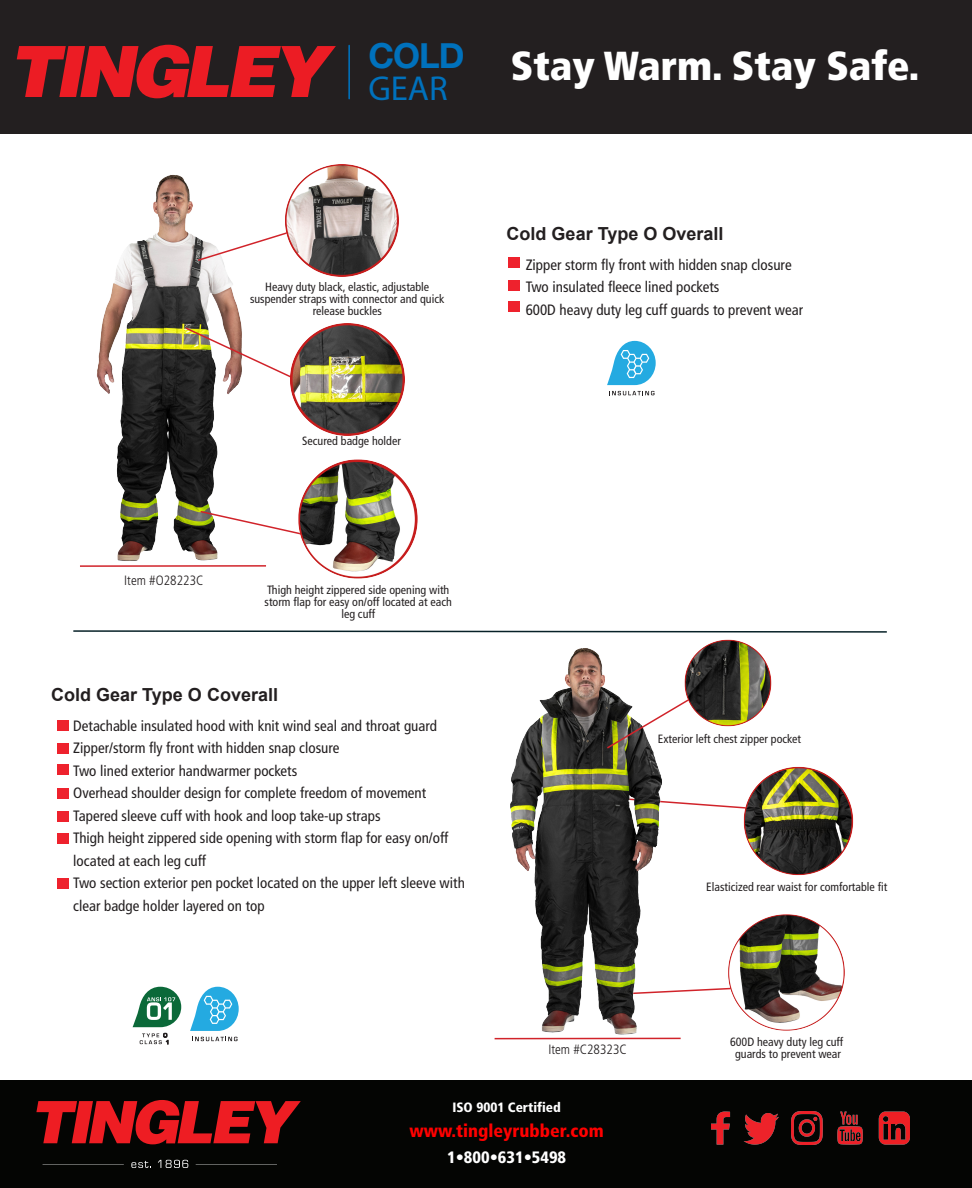
<style>
.page{position:relative;width:972px;height:1188px;background:#fff}
.page>*{position:absolute;margin:0;border:0;box-sizing:border-box;transform-origin:0 0}
.t1{font:900 condensed 40.5px "Frutiger LT Std";color:#fff}
.t2{font:700 34.65px/31.8px "Helvetica Neue LT Std";color:#0071bc}
.PageItem{font:700 18px "Arial";color:#231f20}
.t3{font:900 condensed 18px "Frutiger LT Std";color:#f00}
.t4{font:900 condensed 16.5px "Frutiger LT Std";color:#fff}
.t5{font:condensed 15px/22.5px "Frutiger LT Std";color:#231f20}
.t6{font:300 condensed 13.5px "Frutiger LT Std";color:#231f20}
.t7{font:900 condensed 13.5px "Frutiger LT Std";color:#fff}
.t8{font:condensed 12px/12px "Frutiger LT Std";color:#231f20;text-align:center}
.s1{font-weight:400}
</style>
<div class="page">
<div style="left:0;top:0;width:972px;height:134px;background:#231f20"></div>
<svg style="left:17px;top:45px;width:319px;height:53px"></svg>
<hr style="left:348px;top:46px;width:2px;height:53px;background:#0071bc">
<div style="left:0;top:1080px;width:972px;height:108px;background:#040503"></div>
<svg style="left:131px;top:1161px;width:20px;height:7px"></svg>
<svg style="left:158px;top:1160px;width:30px;height:8px"></svg>
<svg style="left:36px;top:1100px;width:265px;height:44px"></svg>
<img style="left:711px;top:1112px;width:198px;height:33px">
<div style="left:508px;top:257px;width:12px;height:10px;background:#ee222d"></div>
<div style="left:508px;top:280px;width:12px;height:10px;background:#ee222d"></div>
<div style="left:508px;top:302px;width:12px;height:10px;background:#ee222d"></div>
<img style="left:97px;top:175px;width:145px;height:386px">
<svg style="left:196px;top:226px;width:83px;height:36px"></svg>
<img style="left:184px;top:326px;width:101px;height:79px">
<svg style="left:199px;top:510px;width:94px;height:31px"></svg>
<hr style="left:80px;top:565px;width:186px;height:2px;background:#d1232a">
<svg style="left:73px;top:630px;width:814px;height:3px"></svg>
<div style="left:57px;top:721px;width:12px;height:10px;background:#ee222d"></div>
<div style="left:57px;top:744px;width:12px;height:10px;background:#ee222d"></div>
<div style="left:57px;top:765px;width:12px;height:10px;background:#ee222d"></div>
<div style="left:57px;top:789px;width:12px;height:10px;background:#ee222d"></div>
<svg style="left:711px;top:988px;width:12px;height:3px"></svg>
<svg style="left:711px;top:804px;width:28px;height:5px"></svg>
<hr style="left:495px;top:1038px;width:186px;height:1px;background:#d1232a">
<img style="left:279px;top:164px;width:120px;height:113px">
<img style="left:285px;top:323px;width:120px;height:113px">
<img style="left:293px;top:459px;width:125px;height:120px">
<img style="left:510px;top:648px;width:201px;height:387px">
<img style="left:723px;top:914px;width:122px;height:117px">
<svg style="left:605px;top:678px;width:106px;height:72px"></svg>
<img style="left:739px;top:766px;width:115px;height:110px">
<img style="left:681px;top:639px;width:91px;height:92px">
<div style="left:57px;top:811px;width:12px;height:10px;background:#ee222d"></div>
<div style="left:57px;top:834px;width:12px;height:10px;background:#ee222d"></div>
<div style="left:57px;top:878px;width:12px;height:10px;background:#ee222d"></div>
<svg style="left:607px;top:341px;width:49px;height:44px"></svg>
<svg style="left:609px;top:391px;width:46px;height:4px"></svg>
<svg style="left:133px;top:987px;width:48px;height:40px"></svg>
<svg style="left:140px;top:1033px;width:28px;height:11px"></svg>
<svg style="left:190px;top:987px;width:49px;height:44px"></svg>
<svg style="left:192px;top:1037px;width:46px;height:4px"></svg>
<p class="t2" style="left:368px;top:39px;width:98px">COLD<br><span class="s1">GEAR</span></p>
<p class="t1" style="left:511px;top:41px;width:410px">Stay Warm. Stay Safe.</p>
<p class="t8" style="left:250px;top:281px;width:196px">Heavy duty black, elastic, adjustable suspender straps with connector and quick release buckles</p>
<p class="t8" style="left:302px;top:435px;width:100px">Secured badge holder</p>
<p class="PageItem" style="left:507px;top:221px;width:218px">Cold Gear Type O Overall</p>
<p class="t5" style="left:526px;top:253px;width:267px">Zipper storm fly front with hidden snap closure</p>
<p class="t5" style="left:526px;top:276px;width:195px">Two insulated fleece lined pockets</p>
<p class="t5" style="left:526px;top:298px;width:279px">600D heavy duty leg cuff guards to prevent wear</p>
<p class="t6" style="left:124px;top:573px;width:81px">Item #O28223C</p>
<p class="t8" style="left:265px;top:584px;width:189px">Thigh height zippered side opening with storm flap for easy on/off located at each leg cuff</p>
<p class="PageItem" style="left:51px;top:682px;width:228px">Cold Gear Type O Coverall</p>
<p class="t5" style="left:73px;top:715px;width:365px">Detachable insulated hood with knit wind seal and throat guard<br>Zipper/storm fly front with hidden snap closure</p>
<p class="t5" style="left:73px;top:760px;width:225px">Two lined exterior handwarmer pockets</p>
<p class="t5" style="left:73px;top:782px;width:354px">Overhead shoulder design for complete freedom of movement</p>
<p class="t5" style="left:73px;top:805px;width:309px">Tapered sleeve cuff with hook and loop take-up straps</p>
<p class="t5" style="left:73px;top:827px;width:377px">Thigh height zippered side opening with storm flap for easy on/off</p>
<p class="t5" style="left:73px;top:850px;width:134px">located at each leg cuff</p>
<p class="t5" style="left:73px;top:872px;width:393px">Two section exterior pen pocket located on the upper left sleeve with clear badge holder layered on top</p>
<p class="t8" style="left:658px;top:733px;width:145px">Exterior left chest zipper pocket</p>
<p class="t8" style="left:706px;top:881px;width:183px">Elasticized rear waist for comfortable fit</p>
<p class="t6" style="left:548px;top:1042px;width:80px">Item #C28323C</p>
<p class="t8" style="left:730px;top:1035px;width:115px">600D heavy duty leg cuff</p>
<p class="t8" style="left:735px;top:1047px;width:107px">guards to prevent wear</p>
<p class="t7" style="left:452px;top:1099px;width:110px">ISO 9001 Certified</p>
<p class="t3" style="left:409px;top:1120px;width:196px">www.tingleyrubber.com</p>
<p class="t4" style="left:447px;top:1147px;width:121px">1•800•631•5498</p>
</div>
